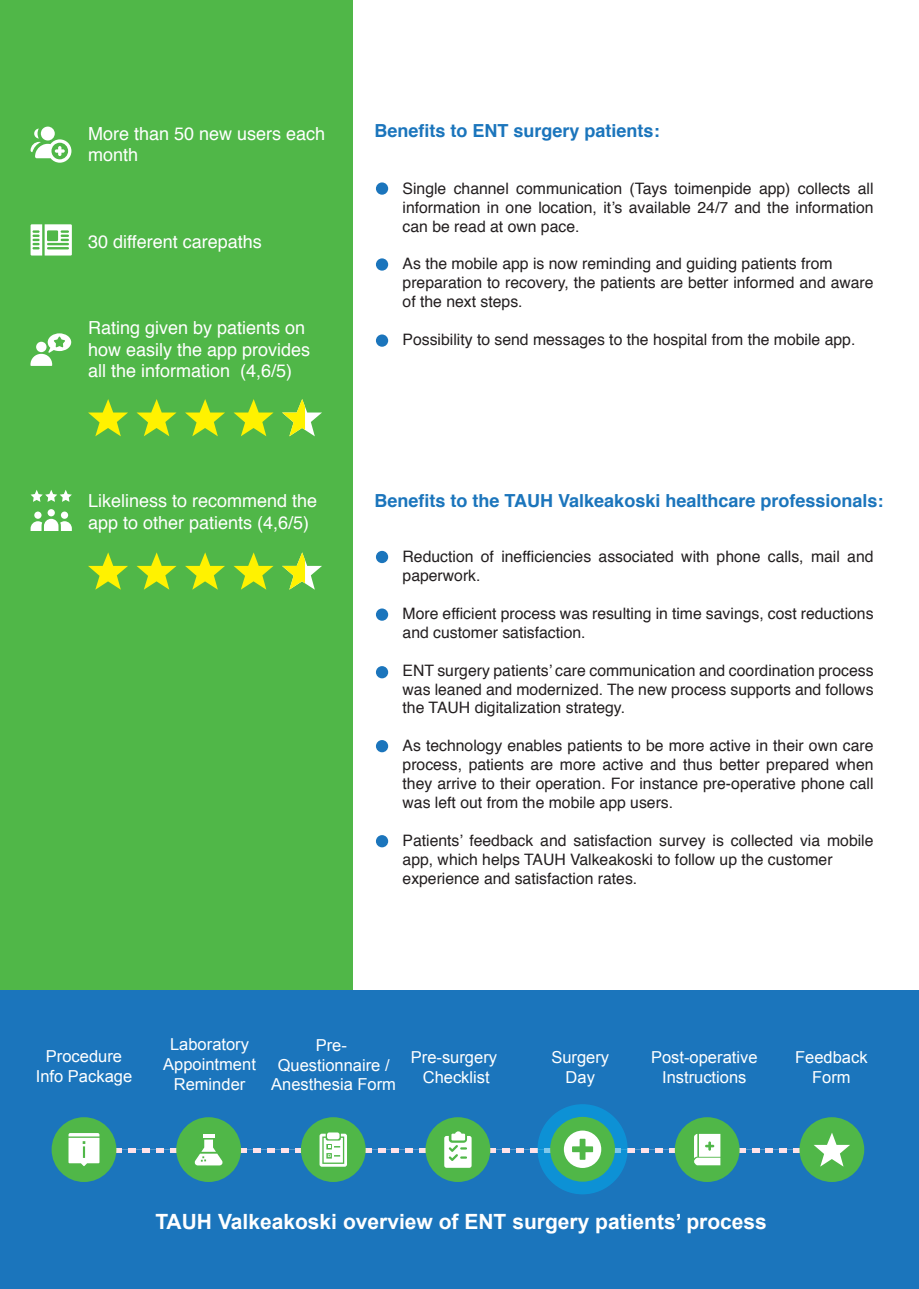
<style>
.page{position:relative;width:919px;height:1289px;background:#fff}
.page>*{position:absolute;margin:0;border:0;box-sizing:border-box;transform-origin:0 0}
.t1{font:700 21px "Arial";color:#fff}
.t2{font:18px/21.6px "Helvetica";color:#fff}
.t3{font:700 18px "Helvetica";color:#1b75bc}
.t4{font:16.5px/19.8px "Arial";color:#fff;text-align:center}
.t5{font:15.75px/18.9px "Helvetica";color:#231f20}
</style>
<div class="page">
<div style="left:0;top:0;width:352px;height:990px;background:#50b748"></div>
<div style="left:0;top:990px;width:918px;height:298px;background:#1b75bc"></div>
<svg style="left:116px;top:1147px;width:6px;height:5px"></svg>
<div style="left:156px;top:1147px;width:8px;height:5px;background:#ffe2e9"></div>
<div style="left:142px;top:1147px;width:8px;height:5px;background:#ffe2e9"></div>
<div style="left:128px;top:1147px;width:8px;height:5px;background:#ffe2e9"></div>
<div style="left:170px;top:1147px;width:8px;height:5px;background:#ffe2e9"></div>
<div style="left:239px;top:1147px;width:8px;height:5px;background:#ffe2e9"></div>
<svg style="left:281px;top:1148px;width:7px;height:4px"></svg>
<div style="left:267px;top:1147px;width:8px;height:5px;background:#ffe2e9"></div>
<div style="left:253px;top:1147px;width:8px;height:5px;background:#ffe2e9"></div>
<svg style="left:295px;top:1148px;width:6px;height:4px"></svg>
<svg style="left:365px;top:1147px;width:6px;height:5px"></svg>
<div style="left:405px;top:1147px;width:8px;height:5px;background:#ffe2e9"></div>
<div style="left:391px;top:1147px;width:8px;height:5px;background:#ffe2e9"></div>
<svg style="left:378px;top:1148px;width:7px;height:4px"></svg>
<div style="left:419px;top:1147px;width:8px;height:5px;background:#ffe2e9"></div>
<svg style="left:490px;top:1147px;width:6px;height:5px"></svg>
<svg style="left:530px;top:1148px;width:7px;height:4px"></svg>
<div style="left:516px;top:1147px;width:8px;height:5px;background:#ffe2e9"></div>
<div style="left:502px;top:1147px;width:8px;height:5px;background:#ffe2e9"></div>
<div style="left:654px;top:1147px;width:8px;height:5px;background:#ffe2e9"></div>
<div style="left:640px;top:1147px;width:8px;height:5px;background:#ffe2e9"></div>
<svg style="left:627px;top:1147px;width:7px;height:5px"></svg>
<div style="left:668px;top:1147px;width:8px;height:5px;background:#ffe2e9"></div>
<svg style="left:739px;top:1147px;width:6px;height:5px"></svg>
<div style="left:779px;top:1147px;width:8px;height:5px;background:#ffe2e9"></div>
<div style="left:765px;top:1147px;width:8px;height:5px;background:#ffe2e9"></div>
<div style="left:751px;top:1147px;width:8px;height:5px;background:#ffe2e9"></div>
<svg style="left:793px;top:1148px;width:6px;height:4px"></svg>
<div style="left:52px;top:1117px;width:64px;height:64px;background:#50b748;border-radius:50%"></div>
<svg style="left:68px;top:1133px;width:32px;height:33px"></svg>
<div style="left:301px;top:1117px;width:64px;height:64px;background:#50b748;border-radius:50%"></div>
<svg style="left:319px;top:1133px;width:28px;height:33px"></svg>
<div style="left:176px;top:1117px;width:65px;height:64px;background:#50b748;border-radius:50%"></div>
<svg style="left:194px;top:1139px;width:29px;height:26px"></svg>
<svg style="left:203px;top:1134px;width:11px;height:3px"></svg>
<div style="left:425px;top:1117px;width:65px;height:64px;background:#50b748;border-radius:50%"></div>
<svg style="left:444px;top:1131px;width:27px;height:36px"></svg>
<svg style="left:537px;top:1104px;width:90px;height:90px;background:#1092d3"></svg>
<div style="left:674px;top:1117px;width:65px;height:64px;background:#50b748;border-radius:50%"></div>
<svg style="left:694px;top:1133px;width:27px;height:32px"></svg>
<div style="left:799px;top:1117px;width:65px;height:64px;background:#50b748;border-radius:50%"></div>
<svg style="left:814px;top:1133px;width:36px;height:33px"></svg>
<svg style="left:88px;top:399px;width:40px;height:37px"></svg>
<svg style="left:136px;top:399px;width:40px;height:37px"></svg>
<svg style="left:185px;top:399px;width:40px;height:37px"></svg>
<svg style="left:233px;top:399px;width:40px;height:37px"></svg>
<svg style="left:88px;top:552px;width:40px;height:37px"></svg>
<svg style="left:137px;top:552px;width:39px;height:37px"></svg>
<svg style="left:185px;top:552px;width:40px;height:37px"></svg>
<svg style="left:234px;top:552px;width:39px;height:37px"></svg>
<svg style="left:31px;top:127px;width:40px;height:36px"></svg>
<svg style="left:31px;top:224px;width:41px;height:31px"></svg>
<div style="left:48px;top:509px;width:7px;height:7px;background:#fff;border-radius:50%"></div>
<div style="left:34px;top:511px;width:8px;height:8px;background:#fff;border-radius:50%"></div>
<div style="left:61px;top:511px;width:7px;height:8px;background:#fff;border-radius:50%"></div>
<svg style="left:31px;top:490px;width:41px;height:12px"></svg>
<svg style="left:31px;top:519px;width:41px;height:12px"></svg>
<svg style="left:30px;top:333px;width:41px;height:33px"></svg>
<svg style="left:282px;top:399px;width:40px;height:37px"></svg>
<svg style="left:282px;top:552px;width:40px;height:37px"></svg>
<div style="left:376px;top:182px;width:12px;height:13px;background:#1b75bc;border-radius:50%"></div>
<div style="left:376px;top:258px;width:12px;height:13px;background:#1b75bc;border-radius:50%"></div>
<div style="left:376px;top:334px;width:12px;height:13px;background:#1b75bc;border-radius:50%"></div>
<div style="left:376px;top:551px;width:12px;height:12px;background:#1b75bc;border-radius:50%"></div>
<div style="left:376px;top:608px;width:12px;height:12px;background:#1b75bc;border-radius:50%"></div>
<div style="left:376px;top:666px;width:12px;height:12px;background:#1b75bc;border-radius:50%"></div>
<div style="left:376px;top:740px;width:12px;height:12px;background:#1b75bc;border-radius:50%"></div>
<div style="left:376px;top:835px;width:12px;height:12px;background:#1b75bc;border-radius:50%"></div>
<div style="left:550px;top:1116px;width:65px;height:65px;background:#50b748;border-radius:50%"></div>
<svg style="left:564px;top:1130px;width:37px;height:37px"></svg>
<p class="t2" style="left:88px;top:123px;width:239px">More than 50 new users each month</p>
<p class="t2" style="left:88px;top:231px;width:175px">30 different carepaths</p>
<p class="t2" style="left:88px;top:317px;width:224px">Rating given by patients on how easily the app provides all the information (4,6/5)</p>
<p class="t2" style="left:88px;top:490px;width:231px">Likeliness to recommend the app to other patients (4,6/5)</p>
<p class="t3" style="left:374px;top:117px;width:287px">Benefits to ENT surgery patients:</p>
<p class="t5" style="left:402px;top:179px;width:472px;text-align:justify">Single channel communication (Tays toimenpide app) collects all information in one location, it’s available 24/7 and the information can be read at own pace.</p>
<p class="t5" style="left:402px;top:255px;width:472px">As the mobile app is now reminding and guiding patients from preparation to recovery, the patients are better informed and aware of the next steps.</p>
<p class="t5" style="left:402px;top:330px;width:454px">Possibility to send messages to the hospital from the mobile app.</p>
<p class="t3" style="left:374px;top:486px;width:510px">Benefits to the TAUH Valkeakoski healthcare professionals:</p>
<p class="t5" style="left:402px;top:547px;width:472px">Reduction of inefficiencies associated with phone calls, mail and paperwork.</p>
<p class="t5" style="left:402px;top:604px;width:472px">More efficient process was resulting in time savings, cost reductions and customer satisfaction.</p>
<p class="t5" style="left:402px;top:661px;width:472px;text-align:justify">ENT surgery patients’ care communication and coordination process was leaned and modernized. The new process supports and follows the TAUH digitalization strategy.</p>
<p class="t5" style="left:402px;top:736px;width:472px;text-align:justify">As technology enables patients to be more active in their own care process, patients are more active and thus better prepared when they arrive to their operation. For instance pre-operative phone call was left out from the mobile app users.</p>
<p class="t5" style="left:402px;top:831px;width:472px">Patients’ feedback and satisfaction survey is collected via mobile app, which helps TAUH Valkeakoski to follow up the customer experience and satisfaction rates.</p>
<p class="t4" style="left:36px;top:1046px;width:98px">Procedure<br>Info Package</p>
<p class="t4" style="left:163px;top:1034px;width:94px">Laboratory<br>Appointment<br>Reminder</p>
<p class="t4" style="left:271px;top:1035px;width:126px">Pre-<br>Questionnaire /<br>Anesthesia Form</p>
<p class="t4" style="left:411px;top:1047px;width:88px">Pre-surgery<br>Checklist</p>
<p class="t4" style="left:551px;top:1047px;width:59px">Surgery<br>Day</p>
<p class="t4" style="left:795px;top:1047px;width:74px">Feedback<br>Form</p>
<p class="t4" style="left:651px;top:1047px;width:108px">Post-operative<br>Instructions</p>
<h1 class="t1" style="left:155px;top:1207px;width:613px">TAUH Valkeakoski overview of ENT surgery patients’ process</h1>
</div>
